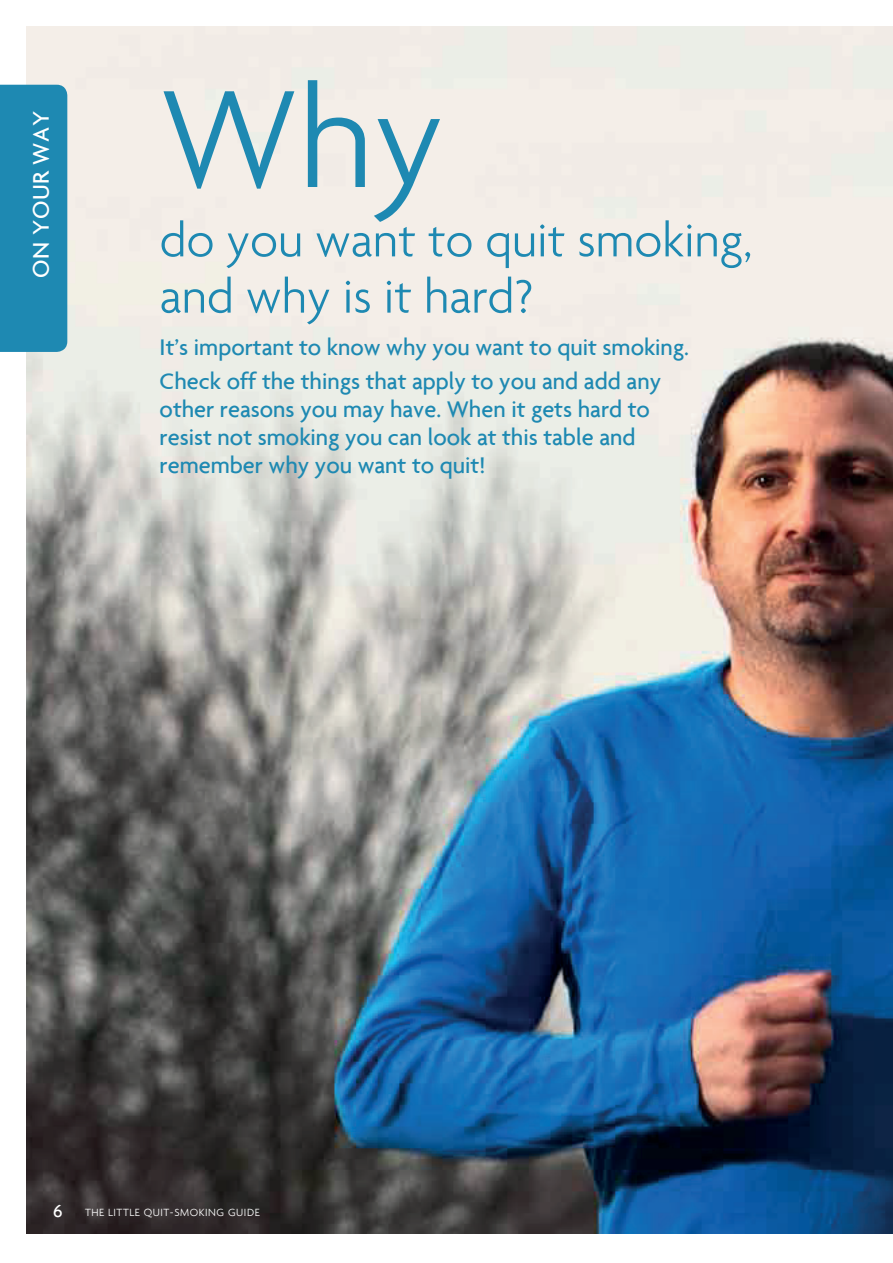
<style>
.page{position:relative;width:893px;height:1263px;background:#fff}
.page>*{position:absolute;margin:0;border:0;box-sizing:border-box;transform-origin:0 0}
.t1{font:300 150px "Agenda";color:#1e89b2}
.t2{font:300 50.7px/56.2px "Agenda";color:#1e89b2}
.t3{font:500 24.3px/28.2px "Agenda";color:#1e89b2}
.t4{font:500 24.3px "Agenda";letter-spacing:.02em;color:#fff}
.t5{font:300 11.25px "Agenda";letter-spacing:.05em;color:#fff}
.s1{font-weight:500;font-size:18.75px}
</style>
<div class="page">
<img style="left:27px;top:27px;width:866px;height:1206px">
<div style="left:0;top:85px;width:67px;height:267px;background:#1e89b2"></div>
<p class="t4" style="left:26px;top:278px;width:168px;rotate:-90deg">On yOur Way</p>
<h1 class="t1" style="left:160px;top:51px;width:286px">Why</h1>
<h2 class="t2" style="left:160px;top:211px;width:594px">do you want to quit smoking, and why is it hard?</h2>
<p class="t3" style="left:160px;top:330px;width:531px;line-height:33.5px">It’s important to know why you want to quit smoking.<br>Check off the things that apply to you and add any</p>
<p class="t3" style="left:160px;top:394px;width:492px">other reasons you may have. When it gets hard to resist not smoking you can look at this table and remember why you want to quit!</p>
<p class="t5" style="left:53px;top:1206px;width:208px"><span class="s1">6</span> THE LITTLE QUIT-SMOKING GUIDE</p>
</div>
